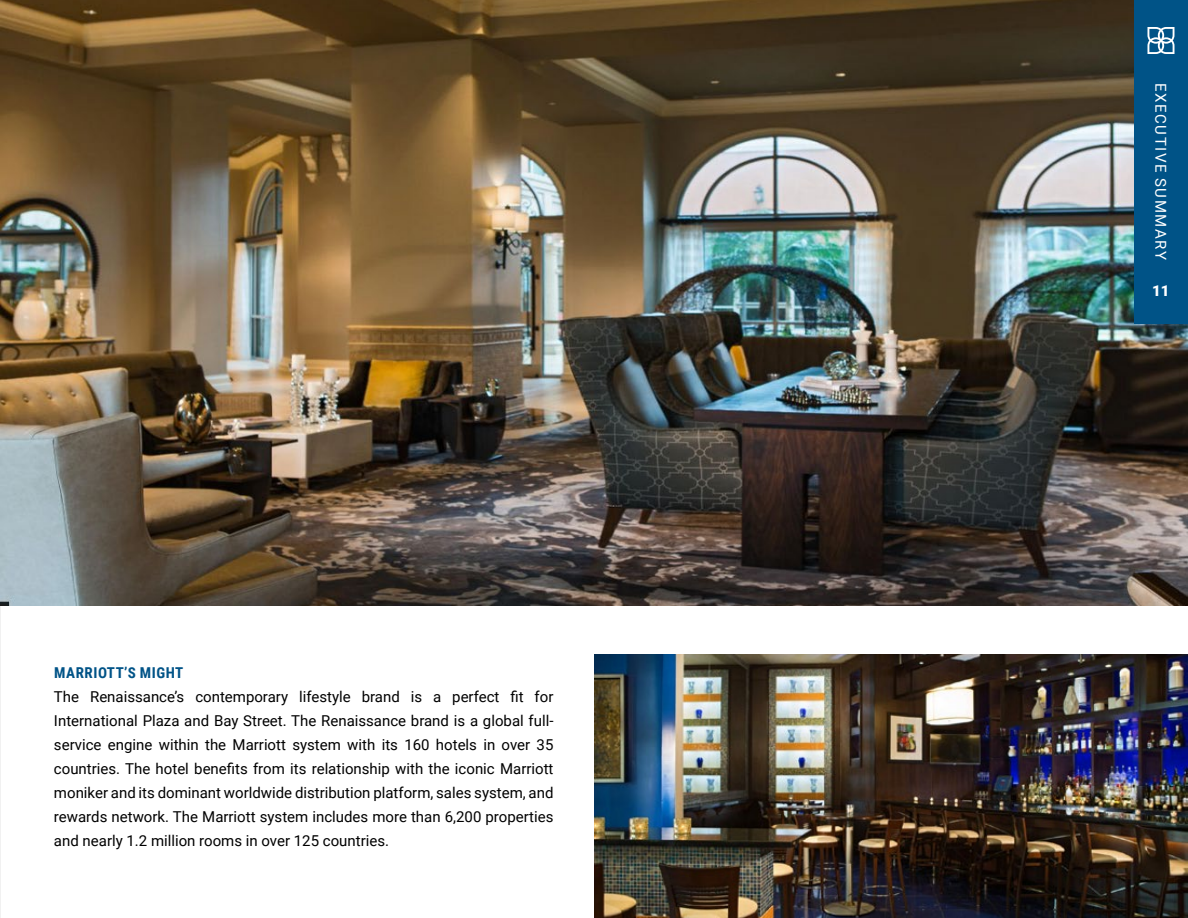
<style>
.page{position:relative;width:1188px;height:918px;background:#fff}
.page>*{position:absolute;margin:0;border:0;box-sizing:border-box;transform-origin:0 0}
.t1{font:15px/24px "Roboto";color:#000;text-align:justify}
.t2{font:15px "Roboto";letter-spacing:.105em;color:#fff}
.t3{font:700 15px "Roboto Condensed";letter-spacing:.035em;color:#005387}
.t4{font:900 15px "Roboto";color:#fff}
</style>
<div class="page">
<img style="left:0;top:414px;width:1px;height:504px">
<img style="left:0;top:0;width:1188px;height:606px">
<div style="left:1134px;top:0;width:54px;height:324px;background:#005387"></div>
<svg style="left:1147px;top:27px;width:27px;height:27px"></svg>
<img style="left:594px;top:654px;width:594px;height:264px">
<p class="t3" style="left:54px;top:662px;width:131px">MARRIOTT’S MIGHT</p>
<p class="t1" style="left:54px;top:684px;width:501px">The Renaissance’s contemporary lifestyle brand is a perfect fit for International Plaza and Bay Street. The Renaissance brand is a global full&shy;service engine within the Marriott system with its 160 hotels in over 35 countries. The hotel benefits from its relationship with the iconic Marriott moniker and its dominant worldwide distribution platform, sales system, and rewards network. The Marriott system includes more than 6,200 properties and nearly 1.2 million rooms in over 125 countries.</p>
<p class="t2" style="left:1171px;top:83px;width:178px;rotate:90deg">EXECUTIVE SUMMARY</p>
<p class="t4" style="left:1152px;top:280px;width:19px">11</p>
</div>
